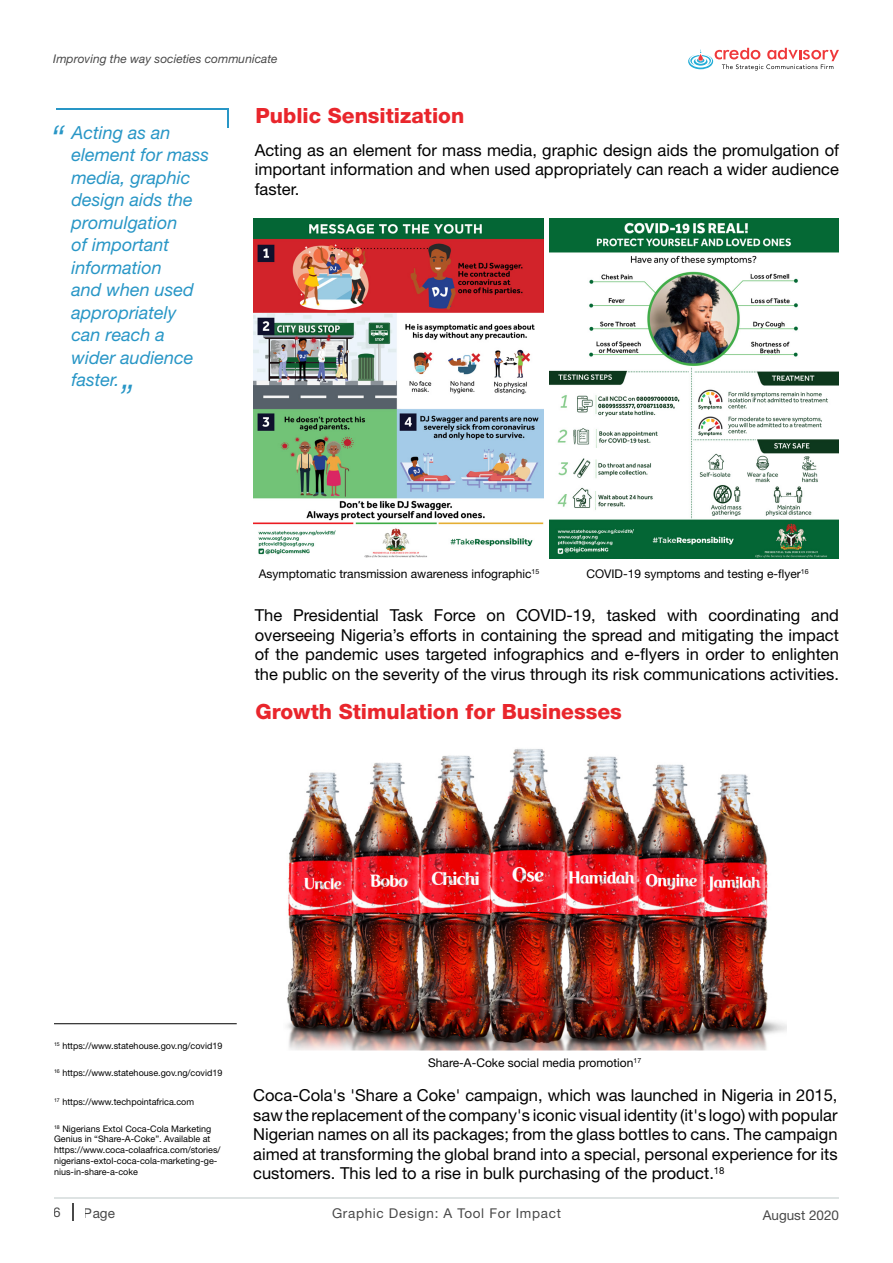
<style>
.page{position:relative;width:893px;height:1263px;background:#fff}
.page>*{position:absolute;margin:0;border:0;box-sizing:border-box;transform-origin:0 0}
.t1{font:italic 300 37.5px "Helvetica Neue LT Std";color:#2896c6}
.t2{font:800 21px "Helvetica Neue LT Std";color:#e9262c}
.t3{font:italic 18px/22.5px "Helvetica Neue LT Std";color:#2896c6}
.t4{font:16.5px/19.5px "Helvetica Neue LT Std";color:#000;text-align:justify}
.t5{font:13.5px "Helvetica Neue LT Std";letter-spacing:.05em;color:#000}
.t6{font:13.5px "Helvetica Neue LT Std";color:#000}
.t7{font:12px "Helvetica Neue LT Std";color:#000}
.t8{font:italic 12px "Helvetica Neue LT Std";color:#000}
.t9{font:9px/10.8px "Helvetica Neue LT Std";color:#000}
</style>
<div class="page">
<svg style="left:73px;top:1203px;width:1px;height:17px"></svg>
<hr style="left:54px;top:1197px;width:785px;height:1px;background:#8a9b9c">
<hr style="left:0;top:130px;width:893px;height:1px;background:#000">
<svg style="left:688px;top:48px;width:151px;height:23px"></svg>
<hr style="left:56px;top:108px;width:172px;height:2px;background:#2896c6">
<hr style="left:227px;top:108px;width:2px;height:20px;background:#2896c6">
<img style="left:287px;top:749px;width:500px;height:301px">
<img style="left:254px;top:219px;width:290px;height:338px">
<img style="left:549px;top:219px;width:290px;height:339px">
<hr style="left:54px;top:1023px;width:183px;height:1px;background:#000">
<hr style="left:118px;top:379px;width:3px;height:27px;background:#41ad49">
<div style="left:338px;top:121px;width:108px;height:23px;background:#fff"></div>
<img style="left:338px;top:968px;width:109px;height:23px">
<svg style="left:87px;top:1023px;width:11px;height:2px"></svg>
<p class="t8" style="left:53px;top:51px;width:226px">Improving the way societies communicate</p>
<h1 class="t1" style="left:50px;top:116px;width:15px">“</h1>
<p class="t3" style="left:72px;top:121px;width:139px">Acting as an element for mass media, graphic design aids the promulgation<br>of important information<br>and when used appropriately can reach a wider audience faster.</p>
<h1 class="t1" style="left:136px;top:402px;width:15px;rotate:-180deg">“</h1>
<p class="t2" style="left:255px;top:103px;width:210px">Public Sensitization</p>
<p class="t4" style="left:255px;top:140px;width:586px">Acting as an element for mass media, graphic design aids the promulgation of important information and when used appropriately can reach a wider audience faster.</p>
<p class="t7" style="left:259px;top:566px;width:282px">Asymptomatic transmission awareness infographic<sup>15</sup></p>
<p class="t7" style="left:586px;top:566px;width:224px">COVID-19 symptoms and testing e-flyer<sup>16</sup></p>
<p class="t4" style="left:255px;top:605px;width:586px">The Presidential Task Force on COVID-19, tasked with coordinating and overseeing Nigeria’s efforts in containing the spread and mitigating the impact of the pandemic uses targeted infographics and e-flyers in order to enlighten the public on the severity of the virus through its risk communications activities.</p>
<p class="t2" style="left:255px;top:699px;width:368px">Growth Stimulation for Businesses</p>
<p class="t9" style="left:54px;top:1040px;width:170px"><sup>15</sup> https://www.statehouse.gov.ng/covid19</p>
<p class="t9" style="left:54px;top:1067px;width:170px"><sup>16</sup> https://www.statehouse.gov.ng/covid19</p>
<p class="t9" style="left:54px;top:1096px;width:141px"><sup>17</sup> https://www.techpointafrica.com</p>
<p class="t9" style="left:54px;top:1123px;width:168px"><sup>18</sup> Nigerians Extol Coca-Cola Marketing Genius in “Share-A-Coke”. Available at https://www.coca-colaafrica.com/stories/ nigerians-extol-coca-cola-marketing-ge&shy;nius-in-share-a-coke</p>
<p class="t7" style="left:428px;top:1055px;width:215px">Share-A-Coke social media promotion<sup>17</sup></p>
<p class="t4" style="left:253px;top:1085px;width:586px">Coca-Cola's 'Share a Coke' campaign, which was launched in Nigeria in 2015, saw the replacement of the company's iconic visual identity (it's logo) with popular Nigerian names on all its packages; from the glass bottles to cans. The campaign aimed at transforming the global brand into a special, personal experience for its customers. This led to a rise in bulk purchasing of the product.<sup>18</sup></p>
<p class="t5" style="left:54px;top:1204px;width:9px">6</p>
<p class="t5" style="left:84px;top:1205px;width:32px">Page</p>
<p class="t5" style="left:332px;top:1205px;width:230px">Graphic Design: A Tool For Impact</p>
<p class="t6" style="left:763px;top:1207px;width:78px">August 2020</p>
</div>
